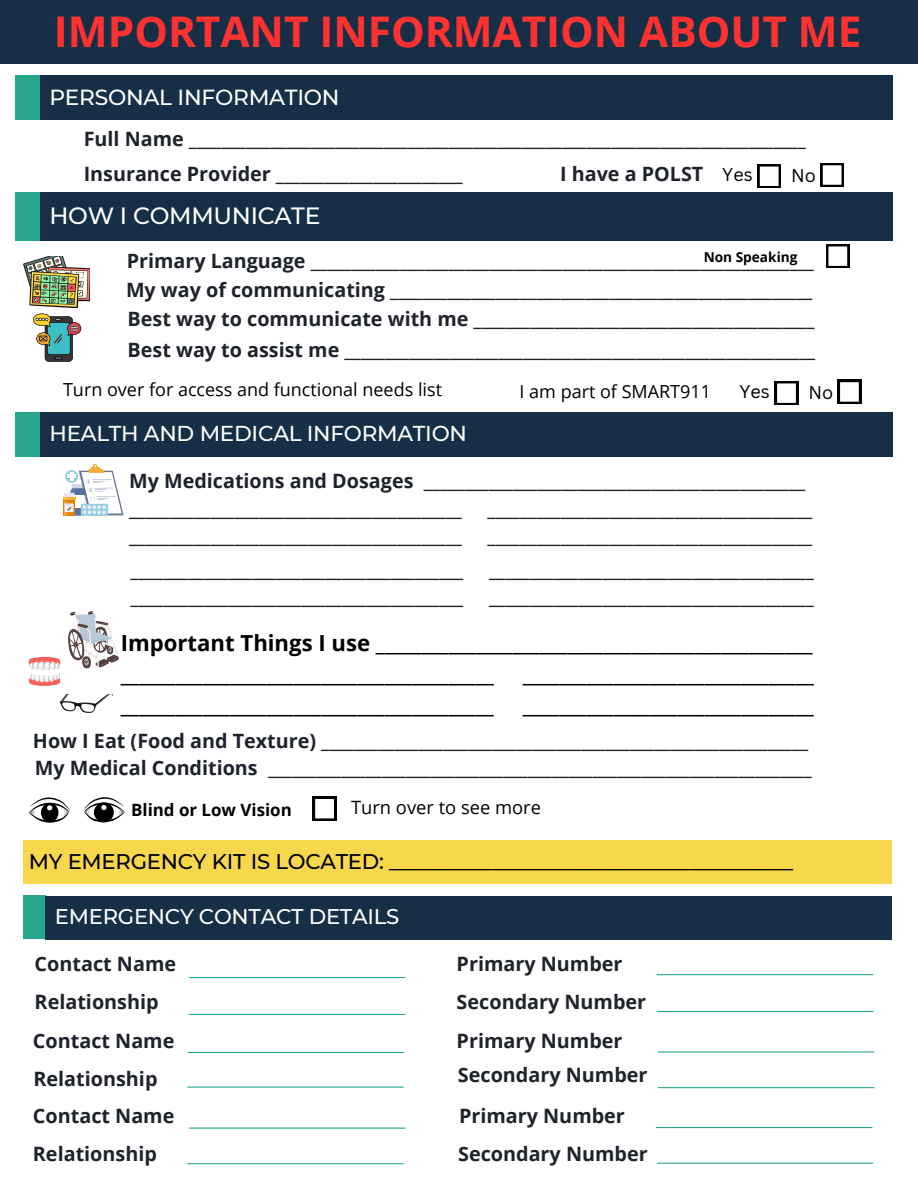
<style>
.page{position:relative;width:918px;height:1188px;background:#fff}
.page>*{position:absolute;margin:0;border:0;box-sizing:border-box;transform-origin:0 0}
.t1{font:700 42.3px "Open Sans";color:#ff3131}
.t2{font:500 23.55px "Montserrat";letter-spacing:-.01em;color:#fff}
.t3{font:700 22.2px/30.9px "Open Sans";color:#000}
.t4{font:500 21.75px "Montserrat";letter-spacing:-.01em;color:#fff}
.t5{font:500 21.45px "Montserrat";letter-spacing:-.01em;color:#fff}
.t6{font:500 21.15px "Montserrat";letter-spacing:-.01em;color:#000}
.t7{font:500 21.15px "Montserrat";letter-spacing:-.01em;color:#fff}
.t8{font:700 19.8px/30.8px "Open Sans";color:#1e232b}
.t9{font:18.3px "Open Sans";color:#000}
.t10{font:18px "Open Sans";color:#000}
.t11{font:18px "Canva Sans";color:#000}
.t12{font:700 16.95px "Open Sans";color:#000}
.t13{font:700 13.65px "Open Sans";color:#000}
</style>
<div class="page">
<div style="left:0;top:0;width:918px;height:63px;background:#162f46"></div>
<div style="left:15px;top:75px;width:26px;height:45px;background:#28a58d"></div>
<div style="left:40px;top:75px;width:852px;height:45px;background:#162f46"></div>
<div style="left:15px;top:192px;width:26px;height:49px;background:#28a58d"></div>
<div style="left:40px;top:192px;width:852px;height:49px;background:#162f46"></div>
<svg style="left:826px;top:244px;width:23px;height:24px"></svg>
<div style="left:15px;top:412px;width:26px;height:45px;background:#28a58d"></div>
<div style="left:40px;top:412px;width:852px;height:45px;background:#162f46"></div>
<img style="left:24px;top:256px;width:66px;height:52px">
<svg style="left:33px;top:313px;width:48px;height:49px"></svg>
<svg style="left:29px;top:657px;width:31px;height:29px"></svg>
<hr style="left:189px;top:977px;width:216px;height:1px;background:#28a58d">
<hr style="left:189px;top:1014px;width:216px;height:1px;background:#28a58d">
<hr style="left:188px;top:1052px;width:216px;height:1px;background:#28a58d">
<hr style="left:188px;top:1087px;width:215px;height:1px;background:#28a58d">
<div style="left:24px;top:896px;width:22px;height:43px;background:#28a58d"></div>
<div style="left:46px;top:896px;width:846px;height:44px;background:#162f46"></div>
<div style="left:24px;top:840px;width:868px;height:44px;background:#f7d74b"></div>
<svg style="left:63px;top:464px;width:61px;height:52px"></svg>
<svg style="left:68px;top:611px;width:51px;height:58px"></svg>
<img style="left:60px;top:694px;width:53px;height:18px">
<div style="left:313px;top:797px;width:23px;height:24px;background:#000"></div>
<svg style="left:315px;top:799px;width:19px;height:20px"></svg>
<svg style="left:83px;top:797px;width:42px;height:26px"></svg>
<svg style="left:28px;top:797px;width:42px;height:26px"></svg>
<svg style="left:775px;top:381px;width:23px;height:24px"></svg>
<svg style="left:838px;top:380px;width:23px;height:24px"></svg>
<hr style="left:189px;top:1128px;width:216px;height:1px;background:#28a58d">
<hr style="left:188px;top:1163px;width:215px;height:1px;background:#28a58d">
<hr style="left:657px;top:974px;width:216px;height:1px;background:#28a58d">
<hr style="left:657px;top:1011px;width:216px;height:1px;background:#28a58d">
<hr style="left:658px;top:1051px;width:216px;height:2px;background:#28a58d">
<hr style="left:658px;top:1087px;width:216px;height:1px;background:#28a58d">
<hr style="left:656px;top:1127px;width:216px;height:1px;background:#28a58d">
<hr style="left:657px;top:1163px;width:216px;height:1px;background:#28a58d">
<svg style="left:758px;top:164px;width:23px;height:24px"></svg>
<svg style="left:821px;top:163px;width:23px;height:24px"></svg>
<p class="t1" style="left:54px;top:2px;width:809px">IMPORTANT INFORMATION ABOUT ME</p>
<h1 class="t4" style="left:49px;top:84px;width:292px">PERSONAL INFORMATION</h1>
<h4 class="t8" style="left:84px;top:123px;width:724px">Full Name ____________________________________________________________________________</h4>
<p class="t8" style="left:84px;top:158px;width:380px">Insurance Provider _______________________</p>
<p class="t8" style="left:560px;top:158px;width:145px">I have a POLST</p>
<h2 class="t2" style="left:49px;top:201px;width:273px">HOW I COMMUNICATE</h2>
<h4 class="t11" style="left:722px;top:162px;width:32px">Yes</h4>
<h4 class="t11" style="left:791px;top:163px;width:26px">No</h4>
<p class="t13" style="left:704px;top:248px;width:95px">Non Speaking</p>
<h4 class="t8" style="left:127px;top:245px;width:689px">Primary Language ______________________________________________________________</h4>
<p class="t8" style="left:126px;top:274px;width:688px">My way of communicating ____________________________________________________</p>
<h4 class="t8" style="left:128px;top:303px;width:689px">Best way to communicate with me __________________________________________<br>Best way to assist me __________________________________________________________</h4>
<h2 class="t10" style="left:63px;top:377px;width:380px">Turn over for access and functional needs list</h2>
<h5 class="t5" style="left:49px;top:420px;width:419px">HEALTH AND MEDICAL INFORMATION</h5>
<p class="t10" style="left:520px;top:379px;width:193px">I am part of SMART911</p>
<h4 class="t11" style="left:740px;top:379px;width:32px">Yes</h4>
<h4 class="t11" style="left:809px;top:379px;width:26px">No</h4>
<h4 class="t8" style="left:129px;top:467px;width:678px;line-height:27.5px">My Medications and Dosages _______________________________________________ _________________________________________</h4>
<h4 class="t8" style="left:488px;top:493px;width:326px">________________________________________</h4>
<h4 class="t8" style="left:129px;top:520px;width:334px">_________________________________________</h4>
<h4 class="t8" style="left:488px;top:520px;width:326px">________________________________________</h4>
<h4 class="t8" style="left:131px;top:554px;width:334px">_________________________________________</h4>
<h4 class="t8" style="left:489px;top:554px;width:326px">________________________________________</h4>
<h4 class="t8" style="left:131px;top:581px;width:334px">_________________________________________</h4>
<h4 class="t8" style="left:489px;top:581px;width:326px">________________________________________</h4>
<h4 class="t3" style="left:121px;top:627px;width:693px">Important Things I use ________________________________________________ _________________________________________</h4>
<h4 class="t3" style="left:523px;top:658px;width:293px">________________________________</h4>
<h4 class="t3" style="left:121px;top:689px;width:375px">_________________________________________</h4>
<h4 class="t3" style="left:523px;top:689px;width:293px">________________________________</h4>
<p class="t8" style="left:33px;top:725px;width:777px">How I Eat (Food and Texture) ____________________________________________________________</p>
<h6 class="t8" style="left:35px;top:752px;width:778px">My Medical Conditions ___________________________________________________________________</h6>
<h5 class="t12" style="left:131px;top:798px;width:162px">Blind or Low Vision</h5>
<h2 class="t9" style="left:351px;top:794px;width:192px">Turn over to see more</h2>
<p class="t6" style="left:29px;top:849px;width:766px">MY EMERGENCY KIT IS LOCATED: _______________________________________</p>
<p class="t7" style="left:55px;top:904px;width:346px">EMERGENCY CONTACT DETAILS</p>
<h2 class="t8" style="left:35px;top:948px;width:143px">Contact Name</h2>
<p class="t8" style="left:457px;top:948px;width:167px">Primary Number</p>
<p class="t8" style="left:35px;top:986px;width:126px">Relationship</p>
<p class="t8" style="left:457px;top:986px;width:191px">Secondary Number</p>
<h4 class="t8" style="left:33px;top:1024px;width:143px">Contact Name</h4>
<h4 class="t8" style="left:457px;top:1024px;width:167px">Primary Number</h4>
<h4 class="t8" style="left:33px;top:1063px;width:126px">Relationship</h4>
<h5 class="t8" style="left:458px;top:1059px;width:191px">Secondary Number</h5>
<h5 class="t8" style="left:33px;top:1100px;width:143px">Contact Name</h5>
<h5 class="t8" style="left:459px;top:1100px;width:167px">Primary Number</h5>
<h5 class="t8" style="left:33px;top:1138px;width:126px">Relationship</h5>
<h2 class="t8" style="left:458px;top:1138px;width:191px">Secondary Number</h2>
</div>
